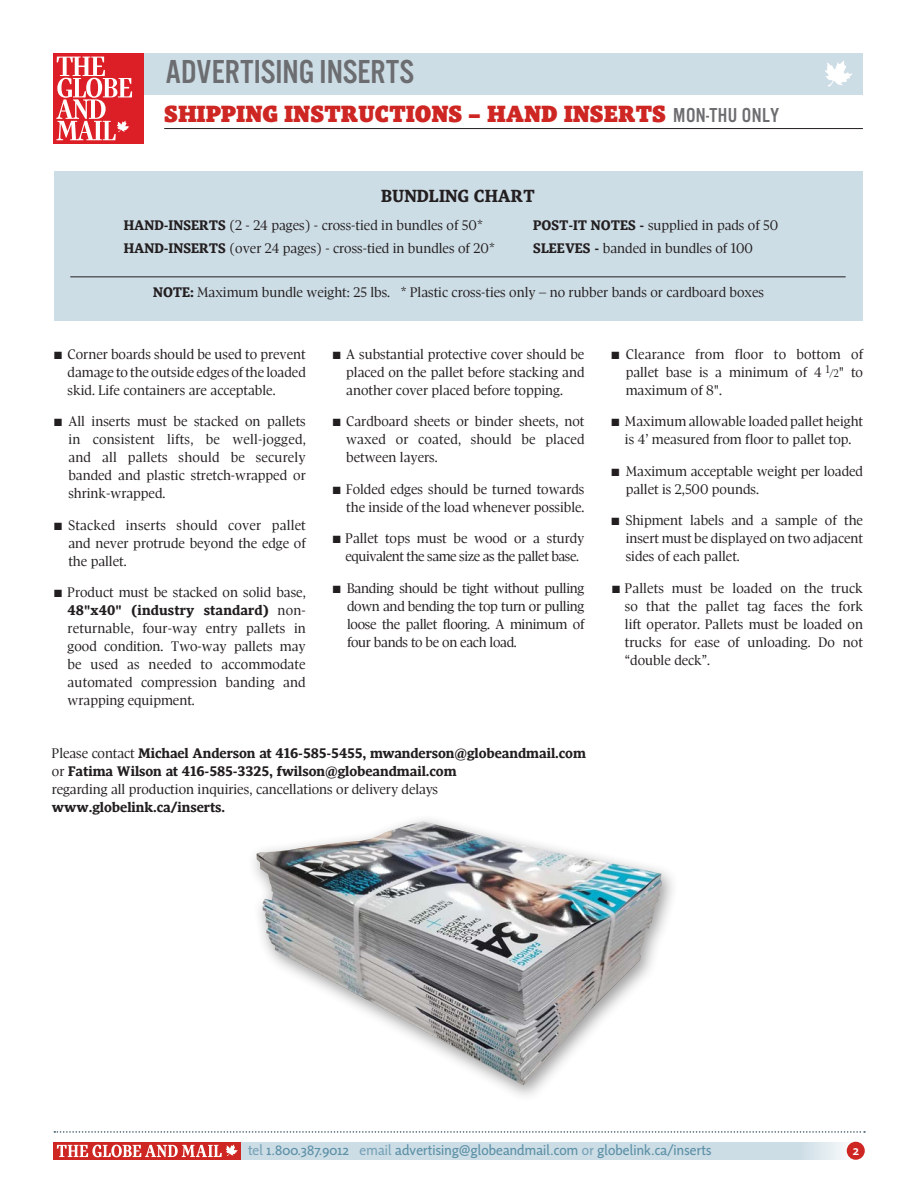
<style>
.page{position:relative;width:918px;height:1188px;background:#fff}
.page>*{position:absolute;margin:0;border:0;box-sizing:border-box;transform-origin:0 0}
.t1{font:34.5px "Alternate Got No 3 D";color:#6c6d70}
.t2{font:24px "Pratt Micro";letter-spacing:-.01em;color:#ce2622}
.t3{font:800 18px "Pratt";color:#231f20}
.t4{font:14.25px/18px "Pratt";color:#231f20;text-align:justify}
.t5{font:800 14.25px/18px "Pratt";color:#231f20}
.t6{font:14.25px "G Mnews";letter-spacing:.01em;color:#5d91a7}
.t7{font:14.25px/18px "Pratt";letter-spacing:-.03em;color:#231f20;text-align:center}
.t8{font:500 13.5px "G Msans";color:#fff}
.s1{font-family:"Alternate Got No 3 D";font-size:21px;color:#6c6d70}
.s2{font-weight:800}
.s3{font-weight:400}
.s4{font-size:11.25px}
.s5{color:#78a3b8}
</style>
<div class="page">
<svg style="left:54px;top:1131px;width:811px;height:2px"></svg>
<div style="left:53px;top:53px;width:810px;height:41px;background:#cddde6"></div>
<div style="left:54px;top:1142px;width:187px;height:18px;background:#ce2622"></div>
<svg style="left:57px;top:1144px;width:181px;height:13px"></svg>
<div style="left:241px;top:1142px;width:615px;height:18px;background:#cddde6"></div>
<div style="left:847px;top:1142px;width:18px;height:18px;background:#ce2622;border-radius:50%"></div>
<svg style="left:825px;top:60px;width:27px;height:27px"></svg>
<div style="left:53px;top:53px;width:91px;height:91px;background:#dc1f26"></div>
<svg style="left:56px;top:57px;width:76px;height:83px"></svg>
<hr style="left:164px;top:128px;width:699px;height:1px;background:#231f20">
<div style="left:54px;top:172px;width:809px;height:149px;background:#cddde6"></div>
<img style="left:256px;top:822px;width:406px;height:263px">
<hr style="left:70px;top:277px;width:776px;height:1px;background:#231f20">
<h1 class="t1" style="left:166px;top:53px;width:250px">ADVERTISING INSERTS</h1>
<p class="t2" style="left:164px;top:100px;width:617px">SHIPPING INSTRUCTIONS – HAND INSERTS <span class="s1">MON-THU ONLY</span></p>
<p class="t3" style="left:381px;top:186px;width:155px">BUNDLING CHART</p>
<p class="t4" style="left:124px;top:216px;width:361px"><span class="s2">HAND-INSERTS</span> (2 - 24 pages) - cross-tied in bundles of 50*</p>
<p class="t4" style="left:533px;top:216px;width:247px"><span class="s2">POST-IT NOTES -</span> supplied in pads of 50</p>
<p class="t4" style="left:124px;top:239px;width:373px"><span class="s2">HAND-INSERTS</span> (over 24 pages) - cross-tied in bundles of 20*</p>
<p class="t4" style="left:533px;top:239px;width:221px"><span class="s2">SLEEVES -</span> banded in bundles of 100</p>
<p class="t4" style="left:153px;top:284px;width:613px"><span class="s2">NOTE:</span> Maximum bundle weight: 25 lbs. * Plastic cross-ties only – no rubber bands or cardboard boxes</p>
<p class="t4" style="left:68px;top:345px;width:240px;text-indent:-14px">■ Corner boards should be used to prevent damage to the outside edges of the loaded skid. Life containers are acceptable.</p>
<p class="t4" style="left:68px;top:413px;width:239px;text-indent:-14px">■ All inserts must be stacked on pallets in consistent lifts, be well-jogged, and all pallets should be securely banded and plastic stretch-wrapped or shrink-wrapped.</p>
<p class="t4" style="left:68px;top:516px;width:239px;text-indent:-14px">■ Stacked inserts should cover pallet and never protrude beyond the edge of the pallet.</p>
<p class="t4" style="left:68px;top:584px;width:240px;text-indent:-14px">■ Product must be stacked on solid base, <span class="s2">48"x40" (industry standard)</span> non&shy;returnable, four-way entry pallets in good condition. Two-way pallets may be used as needed to accommodate automated compression banding and wrapping equipment.</p>
<p class="t4" style="left:346px;top:345px;width:240px;text-indent:-14px">■ A substantial protective cover should be placed on the pallet before stacking and another cover placed before topping.</p>
<p class="t4" style="left:346px;top:413px;width:240px;text-indent:-14px">■ Cardboard sheets or binder sheets, not waxed or coated, should be placed between layers.</p>
<p class="t4" style="left:333px;top:480px;width:253px;text-align:right">■ Folded edges should be turned towards the inside of the load whenever possible.</p>
<p class="t7" style="left:333px;top:530px;width:253px">■ Pallet tops must be wood or a sturdy equivalent the same size as the pallet base.</p>
<p class="t4" style="left:347px;top:579px;width:239px;text-indent:-14px">■ Banding should be tight without pulling down and bending the top turn or pulling loose the pallet flooring. A minimum of four bands to be on each load.</p>
<p class="t5" style="left:52px;top:744px;width:536px"><span class="s3">Please contact</span> Michael Anderson at 416-585-5455, mwanderson@globeandmail.com <span class="s3">or</span> Fatima Wilson at 416-585-3325, fwilson@globeandmail.com<br><span class="s3">regarding all production inquiries, cancellations or delivery delays </span>www.globelink.ca/inserts.</p>
<p class="t4" style="left:626px;top:345px;width:239px;text-indent:-14px">■ Clearance from floor to bottom of pallet base is a minimum of 4 <sup>1</sup><span class="s4">/2</span>" to maximum of 8".</p>
<p class="t4" style="left:611px;top:413px;width:253px;text-align:center">■ Maximum allowable loaded pallet height is 4’ measured from floor to pallet top.</p>
<p class="t4" style="left:626px;top:462px;width:239px;text-indent:-14px">■ Maximum acceptable weight per loaded pallet is 2,500 pounds.</p>
<p class="t4" style="left:626px;top:512px;width:239px;text-indent:-14px">■ Shipment labels and a sample of the insert must be displayed on two adjacent sides of each pallet.</p>
<p class="t4" style="left:625px;top:579px;width:240px;text-indent:-13px">■ Pallets must be loaded on the truck so that the pallet tag faces the fork lift operator. Pallets must be loaded on trucks for ease of unloading. Do not “double deck”.</p>
<p class="t6" style="left:248px;top:1142px;width:465px"><span class="s5">tel</span> 1.800.387.9012 <span class="s5">email</span> advertising@globeandmail.com <span class="s5">or</span> globelink.ca/inserts</p>
<p class="t8" style="left:853px;top:1143px;width:8px">2</p>
</div>
